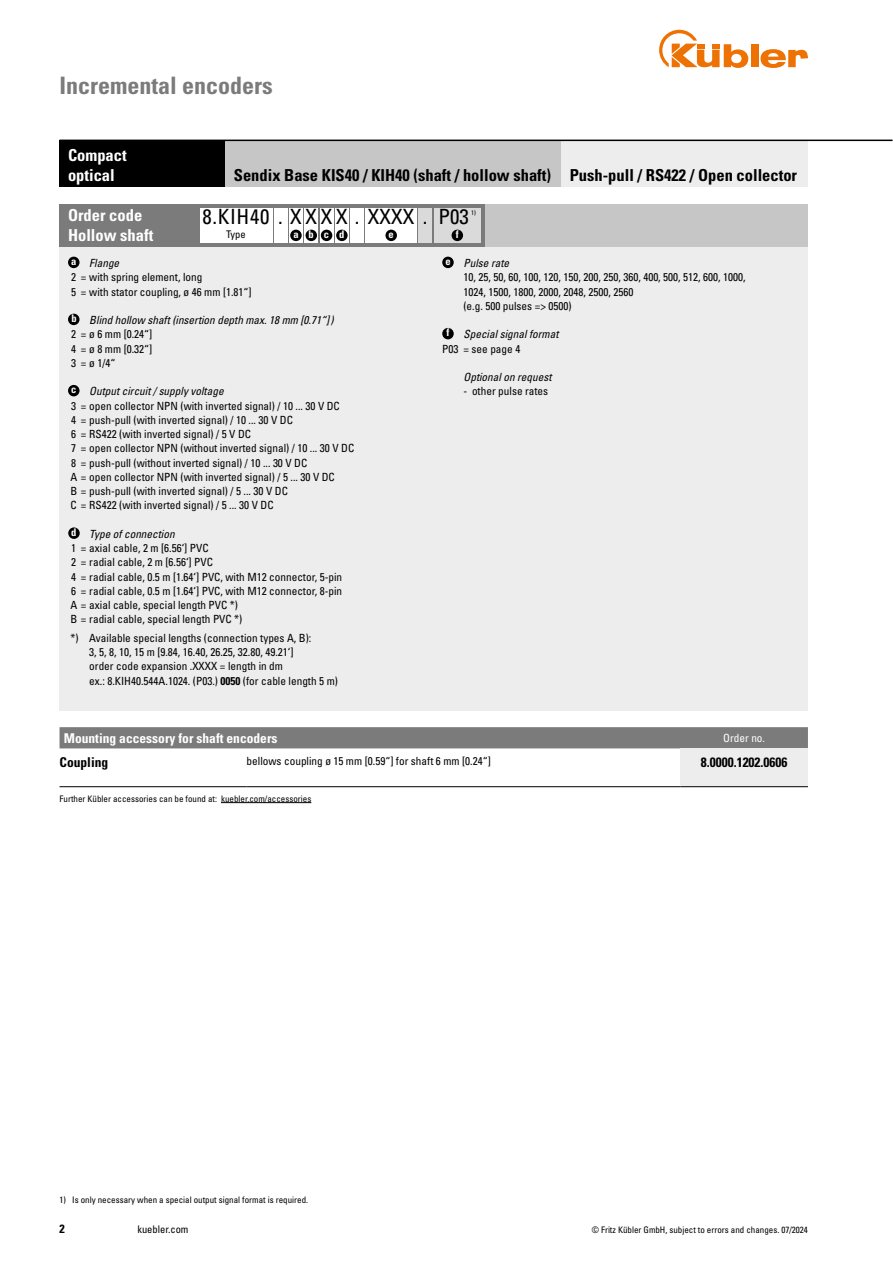
<style>
.page{position:relative;width:893px;height:1263px;background:#fff}
.page>*{position:absolute;margin:0;border:0;box-sizing:border-box;transform-origin:0 0}
.t1{font:700 condensed 24px "Univers LT Std";color:#7c7b7b}
.t2{font:condensed 21px "Univers LT Std";letter-spacing:.03em;color:#000}
.t3{font:condensed 21px "Univers LT Std";color:#000}
.t4{font:700 condensed 16.5px "Univers LT Std";color:#000}
.t5{font:700 condensed 16.5px/19.8px "Univers LT Std";color:#fff}
.t6{font:700 condensed 13.5px "Univers LT Std";color:#fff}
.t7{font:700 condensed 13.5px "Univers LT Std";color:#000}
.t8{font:700 condensed 12px "Univers LT Std";color:#000}
.t9{font:condensed 11.25px/14.2px "Univers LT Std";color:#000}
.t10{font:italic condensed 11.25px/14.2px "Univers LT Std";color:#000}
.t11{font:condensed 11.25px "Univers LT Std";color:#fff}
.t12{font:condensed 10.5px "Univers LT Std";color:#000}
.t13{font:700 condensed 10.5px "Univers LT Std";color:#fff}
.t14{font:condensed 9px "Univers LT Std";color:#000}
.t15{font:condensed 6.6px "Univers LT Std";color:#000}
.s1{font-style:italic}
.s2{font-style:normal}
.s3{font-weight:700}
</style>
<div class="page">
<div style="left:751px;top:44px;width:7px;height:23px;background:#ee7203"></div>
<svg style="left:760px;top:49px;width:48px;height:19px"></svg>
<svg style="left:659px;top:30px;width:89px;height:38px"></svg>
<div style="left:60px;top:204px;width:748px;height:506px;background:#ededed"></div>
<div style="left:485px;top:204px;width:323px;height:43px;background:#c6c6c6"></div>
<div style="left:68px;top:257px;width:12px;height:11px;background:#000;border-radius:50%"></div>
<div style="left:68px;top:314px;width:12px;height:11px;background:#000;border-radius:50%"></div>
<div style="left:68px;top:385px;width:12px;height:11px;background:#000;border-radius:50%"></div>
<div style="left:68px;top:527px;width:12px;height:12px;background:#000;border-radius:50%"></div>
<div style="left:442px;top:257px;width:12px;height:11px;background:#000;border-radius:50%"></div>
<div style="left:442px;top:328px;width:12px;height:11px;background:#000;border-radius:50%"></div>
<div style="left:60px;top:204px;width:425px;height:43px;background:#7c7b7b"></div>
<div style="left:561px;top:140px;width:247px;height:47px;background:#ededed"></div>
<div style="left:60px;top:140px;width:165px;height:47px;background:#000"></div>
<div style="left:225px;top:140px;width:336px;height:47px;background:#c6c6c6"></div>
<div style="left:200px;top:208px;width:72px;height:34px;background:#fff"></div>
<div style="left:274px;top:208px;width:13px;height:34px;background:#fff"></div>
<div style="left:289px;top:208px;width:14px;height:34px;background:#fff"></div>
<div style="left:304px;top:208px;width:14px;height:34px;background:#fff"></div>
<div style="left:320px;top:208px;width:13px;height:34px;background:#fff"></div>
<div style="left:335px;top:208px;width:14px;height:34px;background:#fff"></div>
<div style="left:350px;top:208px;width:14px;height:34px;background:#fff"></div>
<div style="left:366px;top:208px;width:51px;height:34px;background:#fff"></div>
<div style="left:290px;top:230px;width:12px;height:11px;background:#000;border-radius:50%"></div>
<div style="left:306px;top:230px;width:11px;height:11px;background:#000;border-radius:50%"></div>
<div style="left:321px;top:230px;width:11px;height:11px;background:#000;border-radius:50%"></div>
<div style="left:336px;top:230px;width:12px;height:11px;background:#000;border-radius:50%"></div>
<div style="left:385px;top:230px;width:12px;height:11px;background:#000;border-radius:50%"></div>
<div style="left:60px;top:727px;width:748px;height:21px;background:#7c7b7b"></div>
<div style="left:680px;top:748px;width:128px;height:39px;background:#ededed"></div>
<hr style="left:60px;top:786px;width:187px;height:1px;background:#000">
<hr style="left:247px;top:786px;width:433px;height:1px;background:#000">
<hr style="left:680px;top:786px;width:128px;height:1px;background:#000">
<hr style="left:221px;top:802px;width:90px;height:1px;background:#000">
<div style="left:434px;top:208px;width:46px;height:34px;background:#dadada"></div>
<div style="left:452px;top:230px;width:11px;height:11px;background:#000;border-radius:50%"></div>
<div style="left:418px;top:208px;width:14px;height:34px;background:#dadada"></div>
<hr style="left:60px;top:140px;width:832px;height:1px;background:#000">
<h1 class="t1" style="left:60px;top:71px;width:215px">Incremental encoders</h1>
<h3 class="t5" style="left:68px;top:145px;width:60px">Compact optical</h3>
<h3 class="t5" style="left:68px;top:206px;width:87px">Order code<br>Hollow shaft</h3>
<h3 class="t4" style="left:234px;top:165px;width:319px">Sendix Base KIS40 / KIH40 (shaft / hollow shaft)</h3>
<h2 class="t2" style="left:203px;top:204px;width:226px">8.KIH40 . X X X X . XXXX .</h2>
<p class="t12" style="left:226px;top:228px;width:21px">Type</p>
<p class="t13" style="left:293px;top:228px;width:53px">abcd</p>
<p class="t13" style="left:389px;top:228px;width:7px">e</p>
<h2 class="t3" style="left:438px;top:204px;width:32px">P03</h2>
<p class="t15" style="left:471px;top:208px;width:6px">1)</p>
<p class="t13" style="left:456px;top:228px;width:4px">f</p>
<h3 class="t4" style="left:570px;top:165px;width:229px">Push-pull / RS422 / Open collector</h3>
<p class="t9" style="left:71px;top:256px;width:182px"><sup>a</sup> <span class="s1">Flange<br></span>2 = with spring element, long<br>5 = with stator coupling, ø 46 mm [1.81“]</p>
<p class="t10" style="left:71px;top:313px;width:264px"><sup>b</sup> Blind hollow shaft (insertion depth max. 18 mm [0.71“])<br><span class="s2">2 = ø 6 mm [0.24“]<br>4 = ø 8 mm [0.32“]<br>3 = ø 1/4“</span></p>
<p class="t9" style="left:70px;top:384px;width:285px"><sup>c</sup> <span class="s1">Output circuit / supply voltage<br></span>3 = open collector NPN (with inverted signal) / 10 ... 30 V DC<br>4 = push-pull (with inverted signal) / 10 ... 30 V DC<br>6 = RS422 (with inverted signal) / 5 V DC<br>7 = open collector NPN (without inverted signal) / 10 ... 30 V DC 8 = push-pull (without inverted signal) / 10 ... 30 V DC<br>A = open collector NPN (with inverted signal) / 5 ... 30 V DC<br>B = push-pull (with inverted signal) / 5 ... 30 V DC<br>C = RS422 (with inverted signal) / 5 ... 30 V DC</p>
<p class="t9" style="left:70px;top:527px;width:273px"><sup>d</sup> <span class="s1">Type of connection<br></span>1 = axial cable, 2 m [6.56‘] PVC<br>2 = radial cable, 2 m [6.56‘] PVC<br>4 = radial cable, 0.5 m [1.64‘] PVC, with M12 connector, 5-pin 6 = radial cable, 0.5 m [1.64‘] PVC, with M12 connector, 8-pin A = axial cable, special length PVC *)<br>B = radial cable, special length PVC *)</p>
<p class="t9" style="left:89px;top:631px;width:250px;text-indent:-19px">*) Available special lengths (connection types A, B):<br>3, 5, 8, 10, 15 m [9.84, 16.40, 26.25, 32.80, 49.21‘]<br>order code expansion .XXXX = length in dm<br>ex.: 8.KIH40.544A.1024. (P03.) <span class="s3">0050</span> (for cable length 5 m)</p>
<p class="t9" style="left:463px;top:256px;width:284px;text-indent:-18px"><sup>e</sup> <span class="s1">Pulse rate<br></span>10, 25, 50, 60, 100, 120, 150, 200, 250, 360, 400, 500, 512, 600, 1000, 1024, 1500, 1800, 2000, 2048, 2500, 2560<br>(e.g. 500 pulses =&gt; 0500)</p>
<p class="t10" style="left:442px;top:327px;width:118px;text-indent:4px"><sup>f</sup> Special signal format<br><span class="s2">P03 = see page 4</span></p>
<p class="t10" style="left:463px;top:370px;width:90px">Optional on request</p>
<p class="t9" style="left:463px;top:384px;width:86px">- other pulse rates</p>
<p class="t6" style="left:64px;top:730px;width:215px">Mounting accessory for shaft encoders</p>
<p class="t11" style="left:723px;top:731px;width:43px">Order no.</p>
<p class="t7" style="left:60px;top:754px;width:50px">Coupling</p>
<p class="t9" style="left:247px;top:754px;width:246px">bellows coupling ø 15 mm [0.59“] for shaft 6 mm [0.24“]</p>
<p class="t7" style="left:701px;top:754px;width:88px">8.0000.1202.0606</p>
<p class="t14" style="left:60px;top:793px;width:253px">Further Kübler accessories can be found at: kuebler.com/accessories</p>
<p class="t14" style="left:60px;top:1194px;width:250px">1) Is only necessary when a special output signal format is required.</p>
<p class="t8" style="left:60px;top:1221px;width:7px">2</p>
<p class="t12" style="left:137px;top:1223px;width:53px">kuebler.com</p>
<p class="t14" style="left:592px;top:1224px;width:218px">© Fritz Kübler GmbH, subject to errors and changes. 07/2024</p>
</div>
